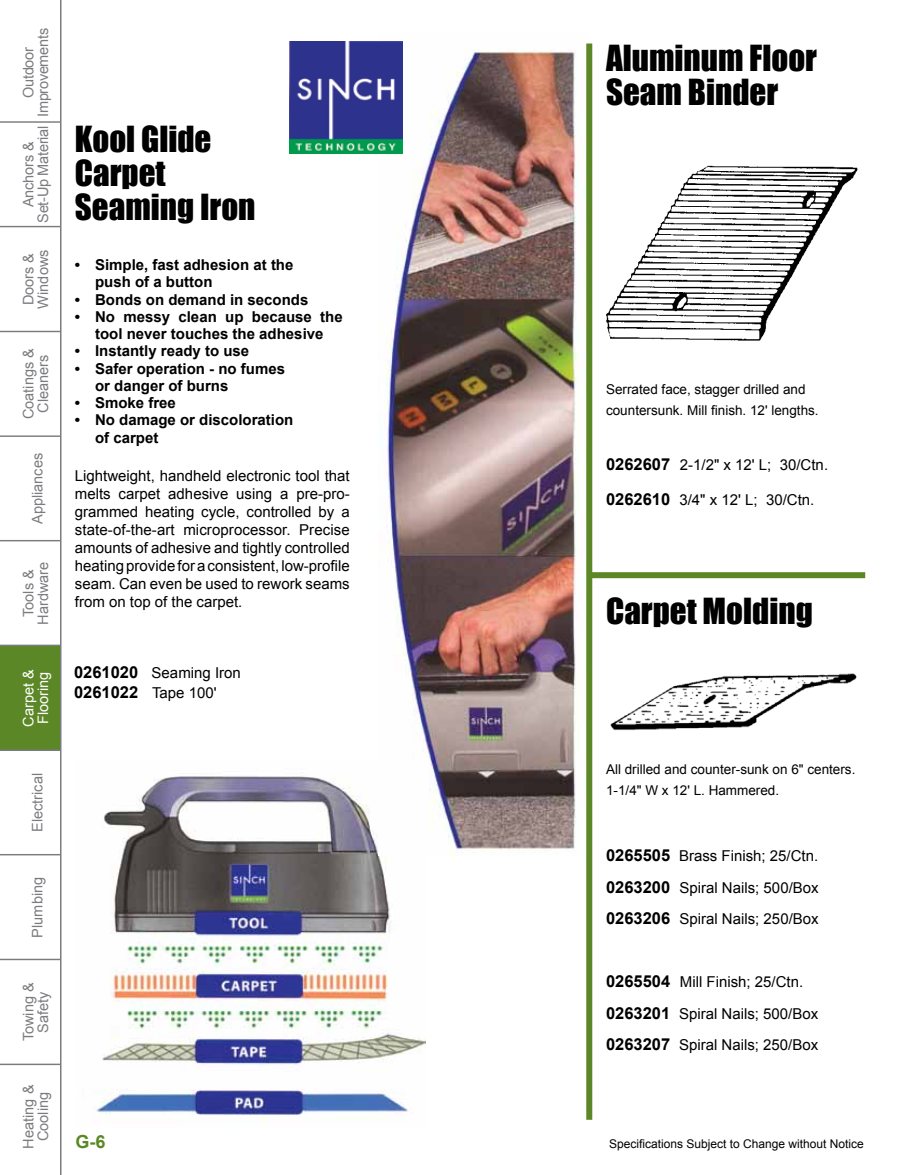
<style>
.page{position:relative;width:918px;height:1175px;background:#fff}
.page>*{position:absolute;margin:0;border:0;box-sizing:border-box;transform-origin:0 0}
.Headline{font:33px "Impact";color:#000}
.t1{font:700 18px "Arial";color:#5c8727}
.Body_text{font:15px/18px "Arial";color:#000;text-align:justify}
.Body_text-2{font:700 15px/17.2px "Arial";color:#000;text-align:center}
.Body_Text_Number{font:15px "Arial";color:#000}
.Part_Number{font:15px "Arial";color:#000}
.t2{font:14.55px/14.5px "Arial";color:#7b7c7f;text-align:center}
.t3{font:14.55px/14.5px "Arial";letter-spacing:-.02em;color:#7b7c7f;text-align:center}
.t4{font:14.55px/14.5px "Arial";color:#fff}
.Body_text-3{font:13.5px/21px "Arial";color:#000}
.t5{font:12px "Arial";color:#000}
.s1{font-weight:700;font-size:16.5px}
</style>
<div class="page">
<div style="left:0;top:645px;width:61px;height:105px;background:#5c8727"></div>
<hr style="left:0;top:121px;width:61px;height:2px;background:#7b7c7f">
<hr style="left:0;top:226px;width:61px;height:1px;background:#7b7c7f">
<hr style="left:0;top:331px;width:61px;height:1px;background:#7b7c7f">
<hr style="left:0;top:435px;width:61px;height:2px;background:#7b7c7f">
<hr style="left:0;top:540px;width:61px;height:1px;background:#7b7c7f">
<hr style="left:0;top:644px;width:61px;height:2px;background:#7b7c7f">
<hr style="left:0;top:749px;width:61px;height:2px;background:#7b7c7f">
<hr style="left:0;top:854px;width:61px;height:1px;background:#7b7c7f">
<hr style="left:0;top:958px;width:61px;height:2px;background:#7b7c7f">
<hr style="left:0;top:1063px;width:61px;height:2px;background:#7b7c7f">
<hr style="left:60px;top:0;width:2px;height:1174px;background:#7b7c7f">
<img style="left:96px;top:776px;width:330px;height:347px">
<div style="left:588px;top:572px;width:277px;height:6px;background:#5c8727"></div>
<img style="left:606px;top:166px;width:251px;height:174px">
<img style="left:610px;top:673px;width:247px;height:58px">
<img style="left:378px;top:41px;width:209px;height:814px">
<img style="left:290px;top:41px;width:112px;height:112px">
<div style="left:586px;top:44px;width:6px;height:1075px;background:#5c8727"></div>
<p class="t3" style="left:21px;top:117px;width:90px;rotate:-90deg">Outdoor<br>Improvements</p>
<p class="t3" style="left:21px;top:223px;width:98px;rotate:-90deg">Anchors &amp;<br>Set-Up Material</p>
<p class="t2" style="left:21px;top:308px;width:60px;text-align:left;rotate:-90deg">Doors &amp;<br>Windows</p>
<p class="t2" style="left:21px;top:419px;width:73px;rotate:-90deg">Coatings &amp;<br>Cleaners</p>
<p class="t2" style="left:30px;top:524px;width:73px;rotate:-90deg">Appliances</p>
<p class="t2" style="left:21px;top:624px;width:64px;rotate:-90deg">Tools &amp;<br>Hardware</p>
<p class="t4" style="left:21px;top:726px;width:59px;rotate:-90deg">Carpet &amp;<br>Flooring</p>
<p class="t2" style="left:30px;top:832px;width:60px;rotate:-90deg">Electrical</p>
<p class="t2" style="left:30px;top:937px;width:62px;rotate:-90deg">Plumbing</p>
<p class="t2" style="left:21px;top:1041px;width:60px;rotate:-90deg">Towing &amp;<br>Safety</p>
<p class="t2" style="left:21px;top:1148px;width:65px;rotate:-90deg">Heating &amp;<br>Cooling</p>
<p class="Headline" style="left:75px;top:119px;width:138px">Kool Glide</p>
<p class="Headline" style="left:75px;top:153px;width:92px">Carpet</p>
<p class="Headline" style="left:75px;top:187px;width:182px">Seaming Iron</p>
<p class="Body_text-2" style="left:75px;top:256px;width:220px">• Simple, fast adhesion at the</p>
<p class="Body_text-2" style="left:95px;top:273px;width:119px">push of a button</p>
<p class="Body_text-2" style="left:75px;top:291px;width:235px">• Bonds on demand in seconds</p>
<p class="Body_text-2" style="left:75px;top:308px;width:269px">• No messy clean up because the tool never touches the adhesive</p>
<p class="Body_text-2" style="left:75px;top:342px;width:176px">• Instantly ready to use</p>
<p class="Body_text-2" style="left:75px;top:360px;width:212px">• Safer operation - no fumes</p>
<p class="Body_text-2" style="left:95px;top:377px;width:135px">or danger of burns</p>
<p class="Body_text-2" style="left:75px;top:394px;width:103px">• Smoke free</p>
<p class="Body_text-2" style="left:75px;top:411px;width:220px">• No damage or discoloration</p>
<p class="Body_text-2" style="left:95px;top:429px;width:65px">of carpet</p>
<p class="Body_text" style="left:75px;top:466px;width:276px">Lightweight, handheld electronic tool that melts carpet adhesive using a pre-pro&shy;grammed heating cycle, controlled by a state-of-the-art microprocessor. Precise amounts of adhesive and tightly controlled heating provide for a consistent, low-profile seam. Can even be used to rework seams from on top of the carpet.</p>
<p class="Body_text" style="left:74px;top:664px;width:168px"><span class="s1">0261020</span> Seaming Iron</p>
<p class="Part_Number" style="left:74px;top:684px;width:144px"><span class="s1">0261022</span> Tape 100'</p>
<p class="t1" style="left:76px;top:1131px;width:32px">G-6</p>
<p class="Headline" style="left:606px;top:37px;width:212px">Aluminum Floor</p>
<p class="Headline" style="left:606px;top:71px;width:174px">Seam Binder</p>
<p class="Body_text-3" style="left:606px;top:378px;width:214px">Serrated face, stagger drilled and countersunk. Mill finish. 12' lengths.</p>
<p class="Body_Text_Number" style="left:606px;top:456px;width:224px"><span class="s1">0262607</span> 2-1/2" x 12' L; 30/Ctn.</p>
<p class="Body_Text_Number" style="left:606px;top:491px;width:210px"><span class="s1">0262610</span> 3/4" x 12' L; 30/Ctn.</p>
<p class="Headline" style="left:606px;top:591px;width:208px">Carpet Molding</p>
<p class="Body_text-3" style="left:606px;top:758px;width:251px">All drilled and counter-sunk on 6" centers.<br>1-1/4" W x 12' L. Hammered.</p>
<p class="Body_Text_Number" style="left:606px;top:847px;width:214px"><span class="s1">0265505</span> Brass Finish; 25/Ctn.</p>
<p class="Body_Text_Number" style="left:606px;top:878px;width:214px"><span class="s1">0263200</span> Spiral Nails; 500/Box</p>
<p class="Body_Text_Number" style="left:606px;top:910px;width:214px"><span class="s1">0263206</span> Spiral Nails; 250/Box</p>
<p class="Body_Text_Number" style="left:606px;top:973px;width:199px"><span class="s1">0265504</span> Mill Finish; 25/Ctn.</p>
<p class="Body_Text_Number" style="left:606px;top:1004px;width:214px"><span class="s1">0263201</span> Spiral Nails; 500/Box</p>
<p class="Body_Text_Number" style="left:606px;top:1036px;width:214px"><span class="s1">0263207</span> Spiral Nails; 250/Box</p>
<p class="t5" style="left:609px;top:1137px;width:256px">Specifications Subject to Change without Notice</p>
</div>
